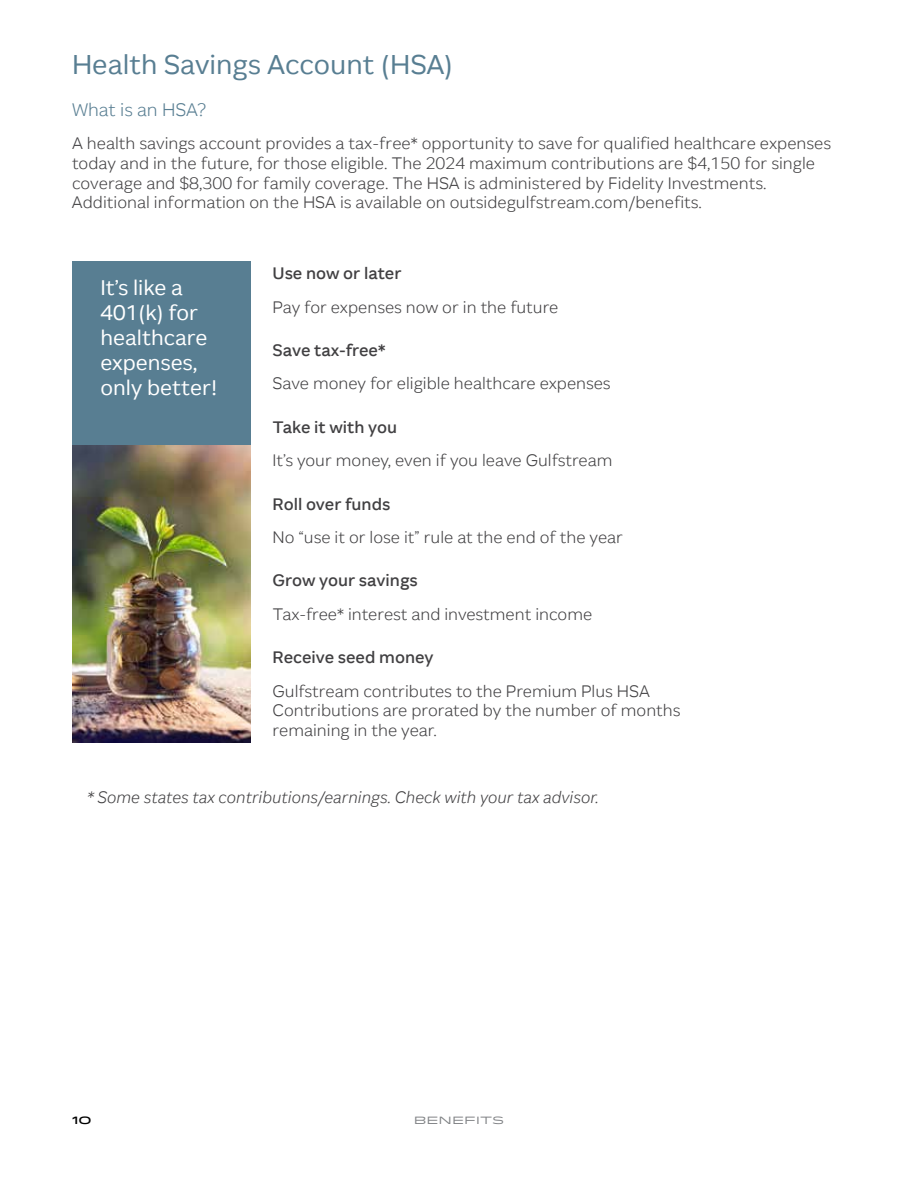
<style>
.page{position:relative;width:918px;height:1188px;background:#fff}
.page>*{position:absolute;margin:0;border:0;box-sizing:border-box;transform-origin:0 0}
.t1{font:27px "Gulfstream Horizon";color:#587e92}
.t2{font:21px/25.2px "Gulfstream Horizon";color:#fff}
.t3{font:300 18px "Gulfstream Horizon";color:#587e92}
.t4{font:300 16.5px/19.8px "Gulfstream Horizon";color:#414042}
.t5{font:16.5px "Gulfstream Horizon BLD";color:#414042}
.t6{font:italic 300 16.5px "Gulfstream Horizon";color:#414042}
.t7{font:10.5px "Idlewild";color:#808285}
.t8{font:500 10.5px "Idlewild";color:#000}
</style>
<div class="page">
<div style="left:72px;top:261px;width:178px;height:183px;background:#587e92"></div>
<img style="left:72px;top:445px;width:178px;height:297px">
<h1 class="t1" style="left:72px;top:48px;width:383px">Health Savings Account (HSA)</h1>
<p class="t3" style="left:72px;top:98px;width:136px">What is an HSA?</p>
<p class="t4" style="left:72px;top:133px;width:761px">A health savings account provides a tax-free* opportunity to save for qualified healthcare expenses today and in the future, for those eligible. The 2024 maximum contributions are $4,150 for single coverage and $8,300 for family coverage. The HSA is administered by Fidelity Investments.<br>Additional information on the HSA is available on outsidegulfstream.com/benefits.</p>
<p class="t2" style="left:100px;top:275px;width:118px">It’s like a<br>401(k) for healthcare expenses, only better!</p>
<p class="t5" style="left:273px;top:263px;width:130px">Use now or later</p>
<p class="t4" style="left:273px;top:297px;width:287px">Pay for expenses now or in the future</p>
<p class="t5" style="left:273px;top:340px;width:114px">Save tax-free*</p>
<p class="t4" style="left:273px;top:374px;width:340px">Save money for eligible healthcare expenses</p>
<p class="t5" style="left:273px;top:417px;width:126px">Take it with you</p>
<p class="t4" style="left:273px;top:451px;width:341px">It’s your money, even if you leave Gulfstream</p>
<p class="t5" style="left:273px;top:494px;width:119px">Roll over funds</p>
<p class="t4" style="left:273px;top:527px;width:352px">No “use it or lose it” rule at the end of the year</p>
<p class="t5" style="left:273px;top:570px;width:147px">Grow your savings</p>
<p class="t4" style="left:273px;top:604px;width:321px">Tax-free* interest and investment income</p>
<p class="t5" style="left:273px;top:647px;width:162px">Receive seed money</p>
<p class="t4" style="left:273px;top:681px;width:409px">Gulfstream contributes to the Premium Plus HSA<br>Contributions are prorated by the number of months remaining in the year.</p>
<p class="t6" style="left:87px;top:787px;width:513px">* Some states tax contributions/earnings. Check with your tax advisor.</p>
<p class="t8" style="left:72px;top:1113px;width:21px">10</p>
<p class="t7" style="left:414px;top:1113px;width:92px">BENEFITS</p>
</div>
